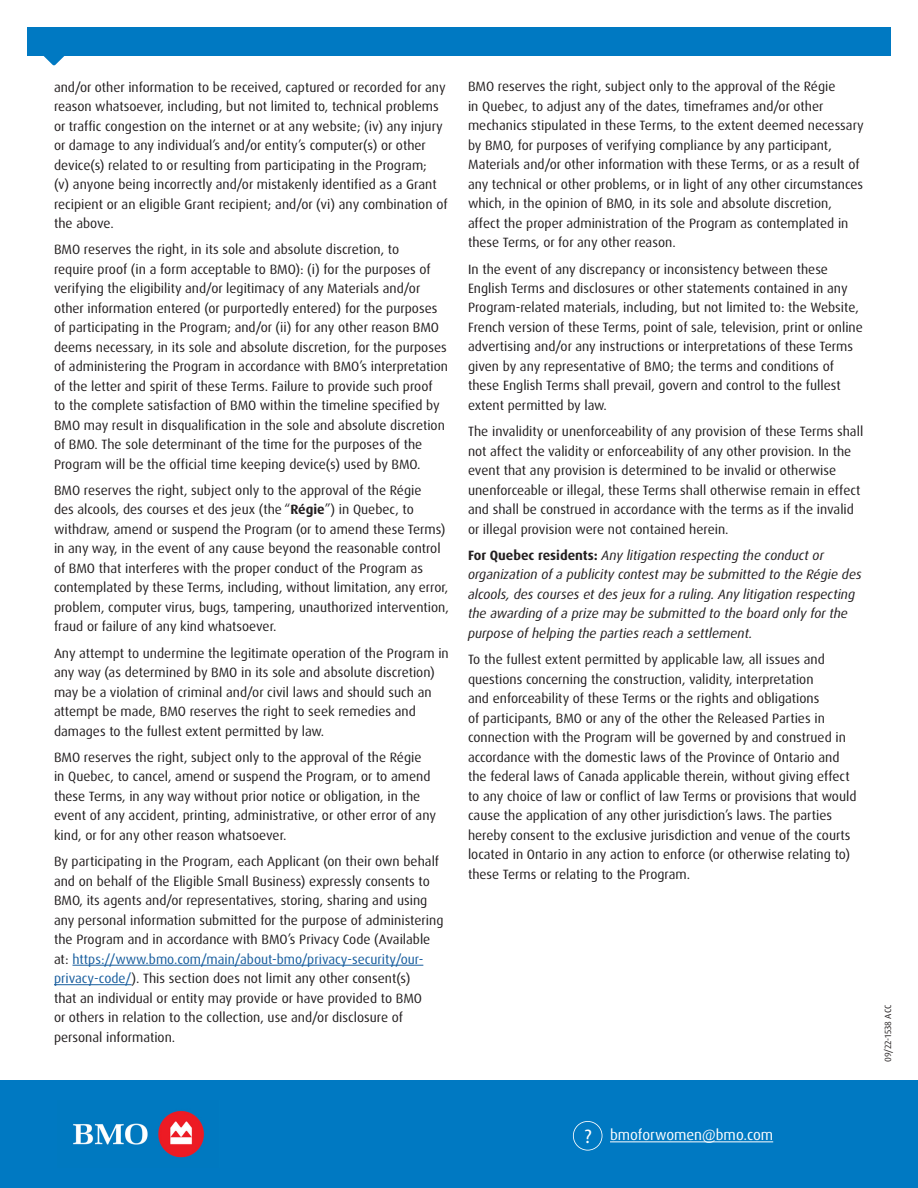
<style>
.page{position:relative;width:918px;height:1188px;background:#fff}
.page>*{position:absolute;margin:0;border:0;box-sizing:border-box;transform-origin:0 0}
.t1{font:14.85px "Dax Pro";color:#fff}
.Body_Copy{font:13.5px/19.5px "Dax Pro";color:#231f20}
.Body_Copy-2{font:italic 13.5px/19.5px "Dax Pro";color:#231f20}
.t2{font:9px "Dax Pro";color:#231f20}
.s1{font-weight:700}
.s2{color:#175d9e}
.s3{font-weight:700;font-style:normal}
.s4{font-family:"Myriad Pro";font-size:19.65px}
.s5{font-family:"Myriad Pro";font-size:21.9px}
</style>
<div class="page">
<div style="left:27px;top:27px;width:864px;height:29px;background:#0079c2"></div>
<svg style="left:43px;top:56px;width:22px;height:9px"></svg>
<hr style="left:72px;top:965px;width:351px;height:1px;background:#175d9e">
<hr style="left:54px;top:984px;width:78px;height:1px;background:#175d9e">
<div style="left:0;top:1080px;width:918px;height:108px;background:#0079c2"></div>
<img style="left:73px;top:1111px;width:131px;height:47px">
<hr style="left:610px;top:1141px;width:163px;height:1px;background:#fff">
<svg style="left:572px;top:1121px;width:31px;height:30px"></svg>
<p class="Body_Copy" style="left:54px;top:77px;width:395px">and/or other information to be received, captured or recorded for any reason whatsoever, including, but not limited to, technical problems or traffic congestion on the internet or at any website; (iv) any injury or damage to any individual’s and/or entity’s computer(s) or other device(s) related to or resulting from participating in the Program;<br>(v) anyone being incorrectly and/or mistakenly identified as a Grant recipient or an eligible Grant recipient; and/or (vi) any combination of the above.</p>
<p class="Body_Copy" style="left:54px;top:240px;width:396px">BMO reserves the right, in its sole and absolute discretion, to<br>require proof (in a form acceptable to BMO): (i) for the purposes of verifying the eligibility and/or legitimacy of any Materials and/or other information entered (or purportedly entered) for the purposes of participating in the Program; and/or (ii) for any other reason BMO deems necessary, in its sole and absolute discretion, for the purposes of administering the Program in accordance with BMO’s interpretation of the letter and spirit of these Terms. Failure to provide such proof<br>to the complete satisfaction of BMO within the timeline specified by BMO may result in disqualification in the sole and absolute discretion of BMO. The sole determinant of the time for the purposes of the Program will be the official time keeping device(s) used by BMO.</p>
<p class="Body_Copy" style="left:54px;top:481px;width:396px">BMO reserves the right, subject only to the approval of the Régie<br>des alcools, des courses et des jeux (the “<span class="s1">Régie</span>”) in Quebec, to withdraw, amend or suspend the Program (or to amend these Terms) in any way, in the event of any cause beyond the reasonable control of BMO that interferes with the proper conduct of the Program as contemplated by these Terms, including, without limitation, any error, problem, computer virus, bugs, tampering, unauthorized intervention, fraud or failure of any kind whatsoever.</p>
<p class="Body_Copy" style="left:54px;top:643px;width:396px">Any attempt to undermine the legitimate operation of the Program in any way (as determined by BMO in its sole and absolute discretion) may be a violation of criminal and/or civil laws and should such an attempt be made, BMO reserves the right to seek remedies and damages to the fullest extent permitted by law.</p>
<p class="Body_Copy" style="left:54px;top:748px;width:384px">BMO reserves the right, subject only to the approval of the Régie<br>in Quebec, to cancel, amend or suspend the Program, or to amend these Terms, in any way without prior notice or obligation, in the event of any accident, printing, administrative, or other error of any kind, or for any other reason whatsoever.</p>
<p class="Body_Copy" style="left:54px;top:852px;width:391px">By participating in the Program, each Applicant (on their own behalf and on behalf of the Eligible Small Business) expressly consents to BMO, its agents and/or representatives, storing, sharing and using any personal information submitted for the purpose of administering the Program and in accordance with BMO’s Privacy Code (Available at: <span class="s2">https://www.bmo.com/main/about-bmo/privacy-security/our&shy;privacy-code/</span>). This section does not limit any other consent(s)<br>that an individual or entity may provide or have provided to BMO<br>or others in relation to the collection, use and/or disclosure of personal information.</p>
<p class="Body_Copy" style="left:468px;top:77px;width:397px">BMO reserves the right, subject only to the approval of the Régie<br>in Quebec, to adjust any of the dates, timeframes and/or other mechanics stipulated in these Terms, to the extent deemed necessary by BMO, for purposes of verifying compliance by any participant, Materials and/or other information with these Terms, or as a result of any technical or other problems, or in light of any other circumstances which, in the opinion of BMO, in its sole and absolute discretion, affect the proper administration of the Program as contemplated in these Terms, or for any other reason.</p>
<p class="Body_Copy" style="left:468px;top:259px;width:396px">In the event of any discrepancy or inconsistency between these English Terms and disclosures or other statements contained in any Program-related materials, including, but not limited to: the Website, French version of these Terms, point of sale, television, print or online advertising and/or any instructions or interpretations of these Terms given by any representative of BMO; the terms and conditions of these English Terms shall prevail, govern and control to the fullest extent permitted by law.</p>
<p class="Body_Copy" style="left:468px;top:422px;width:397px">The invalidity or unenforceability of any provision of these Terms shall not affect the validity or enforceability of any other provision. In the event that any provision is determined to be invalid or otherwise unenforceable or illegal, these Terms shall otherwise remain in effect and shall be construed in accordance with the terms as if the invalid or illegal provision were not contained herein.</p>
<p class="Body_Copy-2" style="left:468px;top:546px;width:395px"><span class="s3">For Quebec residents:</span> Any litigation respecting the conduct or organization of a publicity contest may be submitted to the Régie des alcools, des courses et des jeux for a ruling. Any litigation respecting the awarding of a prize may be submitted to the board only for the purpose of helping the parties reach a settlement.</p>
<p class="Body_Copy" style="left:468px;top:650px;width:390px">To the fullest extent permitted by applicable law, all issues and questions concerning the construction, validity, interpretation<br>and enforceability of these Terms or the rights and obligations<br>of participants, BMO or any of the other the Released Parties in connection with the Program will be governed by and construed in accordance with the domestic laws of the Province of Ontario and the federal laws of Canada applicable therein, without giving effect to any choice of law or conflict of law Terms or provisions that would cause the application of any other jurisdiction’s laws. The parties hereby consent to the exclusive jurisdiction and venue of the courts located in Ontario in any action to enforce (or otherwise relating to) these Terms or relating to the Program.</p>
<p class="t2" style="left:882px;top:1062px;width:59px;rotate:-90deg">09/22-1538 ACC</p>
<p class="t1" style="left:584px;top:1126px;width:191px"><span class="s4">?</span><span class="s5">?</span> bmoforwomen@bmo.com</p>
</div>
